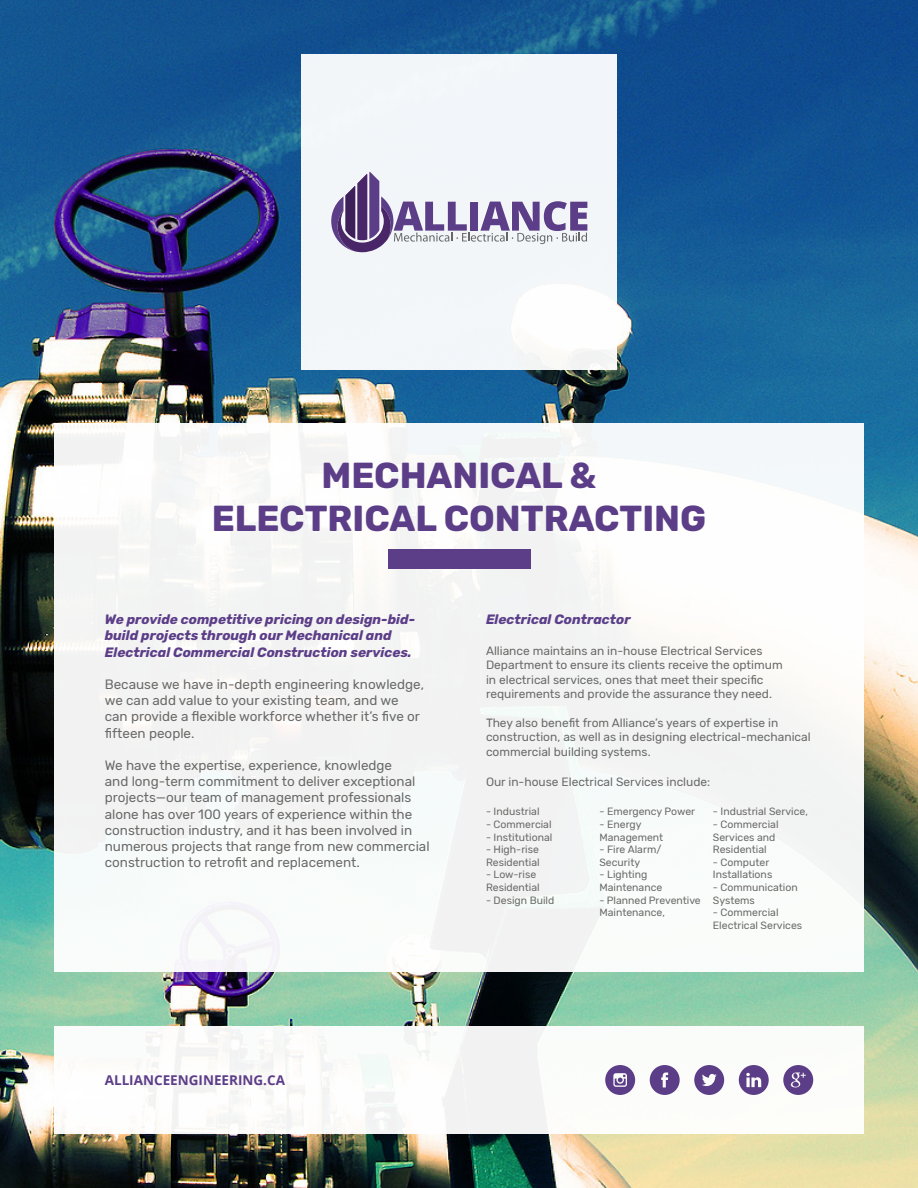
<style>
.page{position:relative;width:918px;height:1188px;background:#fff}
.page>*{position:absolute;margin:0;border:0;box-sizing:border-box;transform-origin:0 0}
.t1{font:700 36px "Rubik";color:#5c3d88}
.t2{font:13.5px/16.2px "Rubik";color:#686867}
.t3{font:italic 700 13.5px/16.2px "Rubik";color:#5c3d88}
.t4{font:700 13.5px "Open Sans";color:#5c3d88}
.t5{font:italic 700 13.5px "Rubik";color:#5b3e89}
.t6{font:12px/14.4px "Rubik";color:#686867}
.t7{font:10.5px/12.6px "Rubik";color:#686867}
</style>
<div class="page">
<img style="left:0;top:0;width:918px;height:1188px">
<div style="left:301px;top:54px;width:316px;height:315px;background:#f3f6f9"></div>
<svg style="left:331px;top:171px;width:256px;height:81px"></svg>
<div style="left:54px;top:1026px;width:810px;height:108px;background:#fff"></div>
<div style="left:54px;top:423px;width:810px;height:549px;background:#f4f7f5"></div>
<div style="left:388px;top:549px;width:142px;height:20px;background:#5c3d88"></div>
<svg style="left:650px;top:1065px;width:30px;height:30px"></svg>
<svg style="left:694px;top:1065px;width:30px;height:30px"></svg>
<svg style="left:739px;top:1065px;width:30px;height:30px"></svg>
<svg style="left:783px;top:1065px;width:30px;height:30px"></svg>
<svg style="left:605px;top:1065px;width:30px;height:30px"></svg>
<p class="t1" style="left:321px;top:455px;width:277px">MECHANICAL &amp;</p>
<p class="t1" style="left:212px;top:498px;width:496px">ELECTRICAL CONTRACTING</p>
<p class="t3" style="left:105px;top:612px;width:312px">We provide competitive pricing on design-bid&shy;build projects through our Mechanical and<br>Electrical Commercial Construction services.</p>
<p class="t2" style="left:105px;top:677px;width:321px">Because we have in-depth engineering knowledge, we can add value to your existing team, and we can provide a flexible workforce whether it’s five or fifteen people.</p>
<p class="t2" style="left:105px;top:758px;width:326px">We have the expertise, experience, knowledge<br>and long-term commitment to deliver exceptional projects—our team of management professionals alone has over 100 years of experience within the construction industry, and it has been involved in numerous projects that range from new commercial construction to retrofit and replacement.</p>
<p class="t5" style="left:486px;top:612px;width:146px">Electrical Contractor</p>
<p class="t6" style="left:486px;top:644px;width:298px">Alliance maintains an in-house Electrical Services Department to ensure its clients receive the optimum in electrical services, ones that meet their specific requirements and provide the assurance they need.</p>
<p class="t6" style="left:486px;top:716px;width:326px">They also benefit from Alliance’s years of expertise in construction, as well as in designing electrical-mechanical commercial building systems.</p>
<p class="t6" style="left:486px;top:775px;width:226px">Our in-house Electrical Services include:</p>
<p class="t7" style="left:486px;top:806px;width:55px">- Industrial</p>
<p class="t7" style="left:486px;top:818px;width:67px">- Commercial</p>
<p class="t7" style="left:486px;top:831px;width:68px">- Institutional</p>
<p class="t7" style="left:486px;top:844px;width:55px">- High-rise<br>Residential</p>
<p class="t7" style="left:486px;top:869px;width:55px">- Low-rise<br>Residential</p>
<p class="t7" style="left:486px;top:894px;width:70px">- Design Build</p>
<p class="t7" style="left:713px;top:806px;width:97px">- Industrial Service,</p>
<p class="t7" style="left:713px;top:818px;width:67px">- Commercial<br>Services and<br>Residential</p>
<p class="t7" style="left:713px;top:856px;width:61px">- Computer<br>Installations</p>
<p class="t7" style="left:713px;top:881px;width:86px">- Communication<br>Systems</p>
<p class="t7" style="left:713px;top:907px;width:91px">- Commercial<br>Electrical Services</p>
<p class="t7" style="left:599px;top:806px;width:97px">- Emergency Power</p>
<p class="t7" style="left:599px;top:818px;width:65px">- Energy<br>Management</p>
<p class="t7" style="left:599px;top:844px;width:63px">- Fire Alarm/<br>Security</p>
<p class="t7" style="left:599px;top:869px;width:64px">- Lighting<br>Maintenance</p>
<p class="t7" style="left:599px;top:894px;width:103px">- Planned Preventive<br>Maintenance,</p>
<p class="t4" style="left:105px;top:1070px;width:182px">ALLIANCEENGINEERING.CA</p>
</div>
